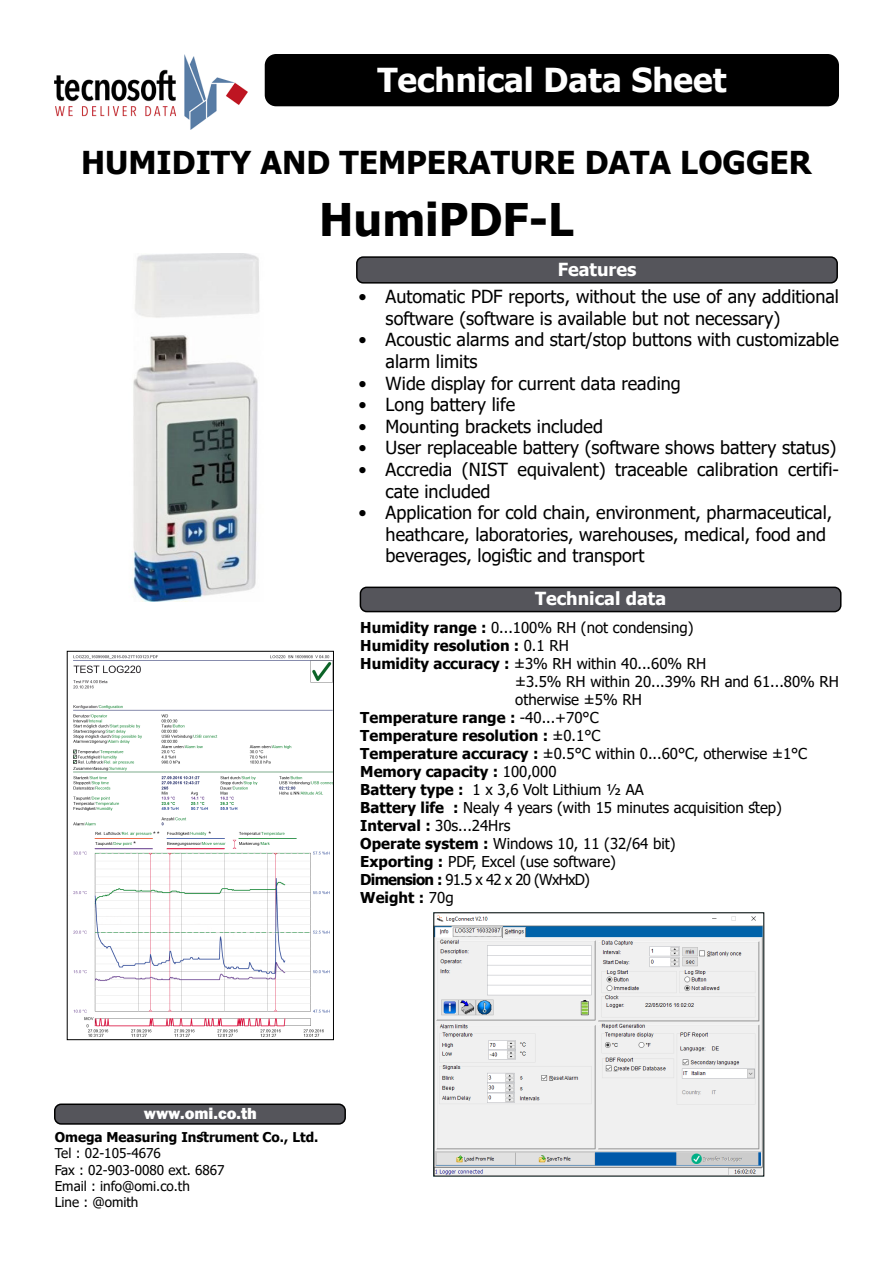
<style>
.page{position:relative;width:893px;height:1263px;background:#fff}
.page>*{position:absolute;margin:0;border:0;box-sizing:border-box;transform-origin:0 0}
.t1{font:700 45px "Tahoma";color:#000}
.t2{font:700 33px "Tahoma";color:#fff}
.t3{font:700 31.5px "Tahoma";color:#000}
.t4{font:18px/21.6px "Tahoma";color:#000}
.t5{font:700 18px "Tahoma";color:#fff}
.t6{font:800 16.5px "Franklin Gothic";color:#fff}
.t7{font:15px/18px "Tahoma";color:#000}
.t8{font:700 15px "Tahoma";color:#000}
.t9{font:15px "Tahoma";letter-spacing:-.05em;color:#000}
.t10{font:13.5px "Tahoma";color:#000}
.t11{font:700 13.5px "Tahoma";color:#000}
.s1{font-weight:700}
.s2{font-weight:400}
</style>
<div class="page">
<div style="left:265px;top:54px;width:574px;height:52px;background:#000;border-radius:11px"></div>
<div style="left:360px;top:587px;width:481px;height:25px;background:#55555b;border-radius:6px"></div>
<div style="left:360px;top:587px;width:481px;height:25px;border:2px solid #000;border-radius:6px"></div>
<div style="left:357px;top:257px;width:480px;height:26px;background:#55555b;border-radius:6px"></div>
<div style="left:356px;top:256px;width:482px;height:28px;border:2px solid #000;border-radius:6px"></div>
<img style="left:54px;top:54px;width:193px;height:75px">
<img style="left:73px;top:655px;width:259px;height:382px">
<div style="left:67px;top:651px;width:267px;height:389px;border:1px solid #000"></div>
<div style="left:55px;top:1104px;width:290px;height:20px;background:#55555b;border-radius:6px"></div>
<div style="left:54px;top:1103px;width:292px;height:22px;border:2px solid #000;border-radius:6px"></div>
<img style="left:132px;top:253px;width:128px;height:348px">
<img style="left:436px;top:915px;width:326px;height:259px">
<p class="t2" style="left:377px;top:57px;width:351px">Technical Data Sheet</p>
<p class="t3" style="left:81px;top:141px;width:732px">HUMIDITY AND TEMPERATURE DATA LOGGER</p>
<p class="t1" style="left:319px;top:188px;width:256px">HumiPDF-L</p>
<p class="t5" style="left:558px;top:257px;width:80px">Features</p>
<p class="t4" style="left:386px;top:287px;width:455px;text-indent:-27px">• Automatic PDF reports, without the use of any additional software (software is available but not necessary)</p>
<p class="t4" style="left:386px;top:330px;width:455px;text-indent:-27px">• Acoustic alarms and start/stop buttons with customizable alarm limits</p>
<p class="t4" style="left:359px;top:373px;width:324px">• Wide display for current data reading</p>
<p class="t4" style="left:359px;top:395px;width:158px">• Long battery life</p>
<p class="t4" style="left:359px;top:416px;width:246px">• Mounting brackets included</p>
<p class="t4" style="left:359px;top:438px;width:479px">• User replaceable battery (software shows battery status)</p>
<p class="t4" style="left:386px;top:460px;width:455px;text-indent:-27px">• Accredia (NIST equivalent) traceable calibration certifi&shy;cate included</p>
<p class="t4" style="left:386px;top:503px;width:448px;text-indent:-27px">• Application for cold chain, environment, pharmaceutical, heathcare, laboratories, warehouses, medical, food and beverages, logistic and transport</p>
<p class="t5" style="left:535px;top:586px;width:133px">Technical data</p>
<p class="t7" style="left:360px;top:619px;width:335px"><span class="s1">Humidity range :</span> 0...100% RH (not condensing)</p>
<p class="t8" style="left:360px;top:634px;width:210px">Humidity resolution : <span class="s2">0.1 RH</span></p>
<p class="t7" style="left:360px;top:655px;width:348px"><span class="s1">Humidity accuracy :</span> ±3% RH within 40...60% RH</p>
<p class="t7" style="left:515px;top:673px;width:325px">±3.5% RH within 20...39% RH and 61...80% RH</p>
<p class="t7" style="left:360px;top:691px;width:283px;text-indent:155px">otherwise ±5% RH<br><span class="s1">Temperature range :</span> -40...+70°C</p>
<p class="t8" style="left:360px;top:724px;width:242px">Temperature resolution : <span class="s2">±0.1°C</span></p>
<p class="t7" style="left:360px;top:745px;width:448px"><span class="s1">Temperature accuracy :</span> ±0.5°C within 0...60°C, otherwise ±1°C</p>
<p class="t8" style="left:360px;top:760px;width:198px">Memory capacity : <span class="s2">100,000</span></p>
<p class="t7" style="left:360px;top:781px;width:285px"><span class="s1">Battery type :</span> 1 x 3,6 Volt Lithium ½ AA</p>
<p class="t7" style="left:360px;top:799px;width:423px"><span class="s1">Battery life :</span> Nealy 4 years (with 15 minutes acquisition step)</p>
<p class="t7" style="left:360px;top:817px;width:152px"><span class="s1">Interval :</span> 30s...24Hrs</p>
<p class="t7" style="left:360px;top:835px;width:317px"><span class="s1">Operate system :</span> Windows 10, 11 (32/64 bit)</p>
<p class="t7" style="left:360px;top:853px;width:257px"><span class="s1">Exporting :</span> PDF, Excel (use software)</p>
<p class="t9" style="left:360px;top:869px;width:231px"><span class="s1">Dimension :</span> 91.5 x 42 x 20 (WxHxD)</p>
<p class="t8" style="left:360px;top:886px;width:95px">Weight : <span class="s2">70g</span></p>
<p class="t6" style="left:144px;top:1102px;width:115px">www.omi.co.th</p>
<p class="t11" style="left:55px;top:1128px;width:265px">Omega Measuring Instrument Co., Ltd.</p>
<p class="t10" style="left:55px;top:1144px;width:108px">Tel : 02-105-4676</p>
<p class="t10" style="left:55px;top:1160px;width:171px">Fax : 02-903-0080 ext. 6867</p>
<p class="t10" style="left:55px;top:1177px;width:137px">Email : info@omi.co.th</p>
<p class="t10" style="left:55px;top:1193px;width:85px">Line : @omith</p>
</div>
